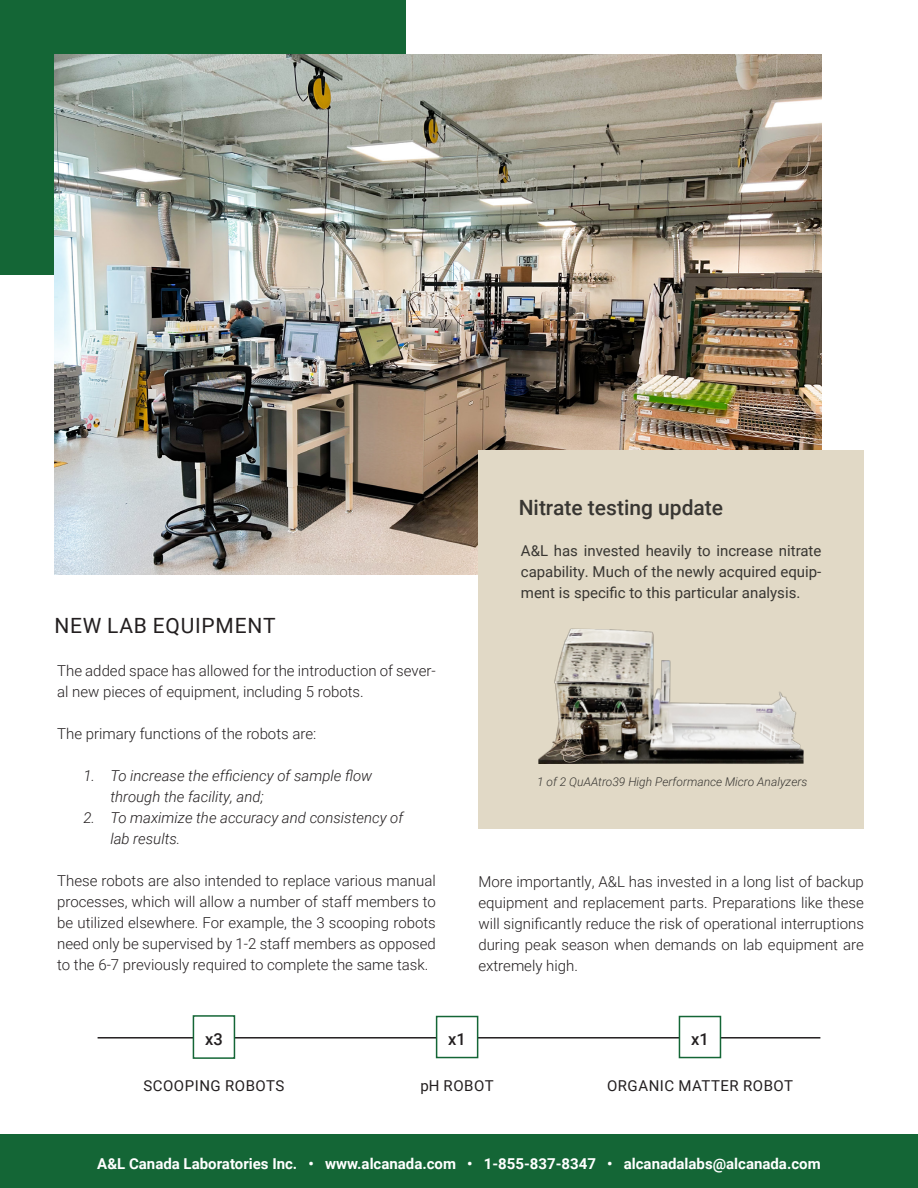
<style>
.page{position:relative;width:918px;height:1188px;background:#fff}
.page>*{position:absolute;margin:0;border:0;box-sizing:border-box;transform-origin:0 0}
.t1{font:500 21px "Roboto";color:#383632}
.t2{font:21px "Roboto";letter-spacing:.035em;color:#231f20}
.t3{font:500 16.5px "Roboto";color:#231f20}
.t4{font:300 15px/21px "Roboto";color:#231f20;text-align:justify}
.t5{font:15px/21px "Roboto";color:#383632;text-align:justify}
.t6{font:italic 300 15px/21px "Roboto";color:#231f20}
.t7{font:700 15px "Roboto";color:#fff}
.t8{font:15px "Roboto";letter-spacing:.035em;color:#231f20}
.t9{font:italic 300 12px "Roboto";color:#383632}
</style>
<div class="page">
<div style="left:0;top:0;width:406px;height:275px;background:#146636"></div>
<div style="left:0;top:1134px;width:918px;height:54px;background:#146636"></div>
<img style="left:54px;top:54px;width:767px;height:521px">
<hr style="left:98px;top:1037px;width:722px;height:2px;background:#231f20">
<div style="left:436px;top:1016px;width:42px;height:42px;background:#fff;border:2px solid #146636"></div>
<div style="left:193px;top:1015px;width:42px;height:44px;background:#fff;border:2px solid #146636"></div>
<div style="left:679px;top:1016px;width:42px;height:42px;background:#fff;border:2px solid #146636"></div>
<div style="left:478px;top:450px;width:386px;height:379px;background:#e1d9c6"></div>
<img style="left:539px;top:628px;width:265px;height:136px">
<p class="t1" style="left:519px;top:493px;width:206px">Nitrate testing update</p>
<p class="t2" style="left:54px;top:611px;width:223px">NEW LAB EQUIPMENT</p>
<p class="t5" style="left:521px;top:539px;width:302px">A&amp;L has invested heavily to increase nitrate capability. Much of the newly acquired equip&shy;ment is specific to this particular analysis.</p>
<p class="t4" style="left:57px;top:660px;width:380px">The added space has allowed for the introduction of sever&shy;al new pieces of equipment, including 5 robots.</p>
<p class="t4" style="left:57px;top:723px;width:261px">The primary functions of the robots are:</p>
<p class="t6" style="left:110px;top:765px;width:263px;text-indent:-27px">1. To increase the efficiency of sample flow through the facility, and;</p>
<p class="t6" style="left:110px;top:807px;width:295px;text-indent:-27px">2. To maximize the accuracy and consistency of lab results.</p>
<p class="t4" style="left:57px;top:870px;width:380px">These robots are also intended to replace various manual processes, which will allow a number of staff members to be utilized elsewhere. For example, the 3 scooping robots need only be supervised by 1-2 staff members as opposed to the 6-7 previously required to complete the same task.</p>
<p class="t4" style="left:478px;top:871px;width:387px">More importantly, A&amp;L has invested in a long list of backup equipment and replacement parts. Preparations like these will significantly reduce the risk of operational interruptions during peak season when demands on lab equipment are extremely high.</p>
<p class="t9" style="left:537px;top:774px;width:272px">1 of 2 QuAAtro39 High Performance Micro Analyzers</p>
<p class="t3" style="left:205px;top:1027px;width:19px">x3</p>
<p class="t3" style="left:448px;top:1027px;width:19px">x1</p>
<p class="t8" style="left:143px;top:1075px;width:143px">SCOOPING ROBOTS</p>
<p class="t8" style="left:607px;top:1075px;width:188px">ORGANIC MATTER ROBOT</p>
<p class="t3" style="left:691px;top:1027px;width:19px">x1</p>
<p class="t8" style="left:421px;top:1075px;width:75px">pH ROBOT</p>
<p class="t7" style="left:97px;top:1153px;width:725px">A&amp;L Canada Laboratories Inc. • www.alcanada.com • 1-855-837-8347 • alcanadalabs@alcanada.com</p>
</div>
